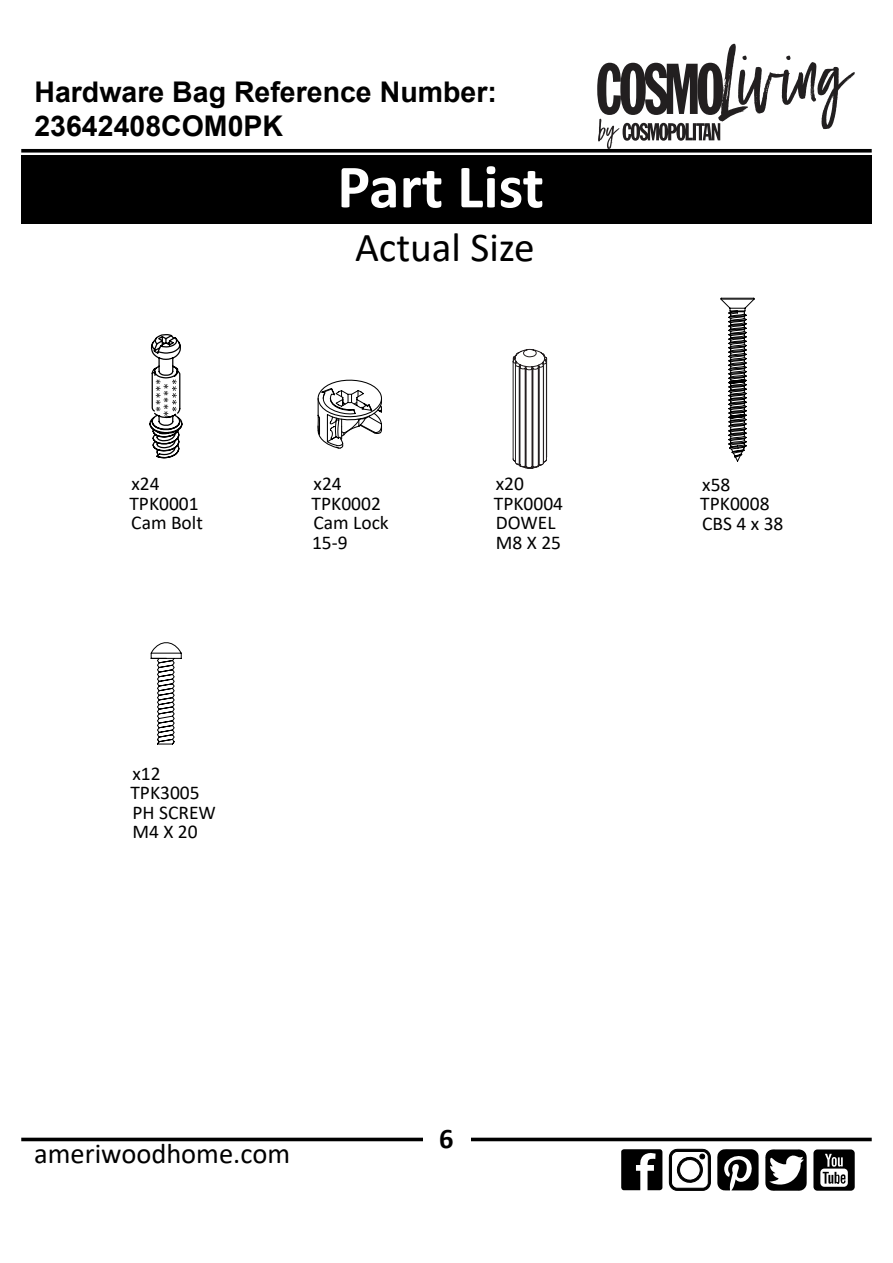
<style>
.page{position:relative;width:893px;height:1263px;background:#fff}
.page>*{position:absolute;margin:0;border:0;box-sizing:border-box;transform-origin:0 0}
.t1{font:700 61.95px "Calibri";color:#fff}
.t2{font:41.25px "Calibri";color:#000}
.t3{font:700 28.5px/34.2px "Arial";color:#000}
.t4{font:28.5px "Calibri";color:#000}
.t5{font:700 28.5px "Calibri";color:#000}
.t6{font:19.5px/19.5px "Calibri";color:#000}
</style>
<div class="page">
<svg style="left:21px;top:149px;width:851px;height:4px;background:#1b1b1b"></svg>
<hr style="left:21px;top:1138px;width:851px;height:3px;background:#000">
<div style="left:21px;top:155px;width:851px;height:68px;background:#000"></div>
<div style="left:423px;top:1127px;width:47px;height:136px;background:#fff"></div>
<svg style="left:621px;top:1149px;width:41px;height:41px"></svg>
<svg style="left:717px;top:1149px;width:42px;height:42px"></svg>
<svg style="left:765px;top:1149px;width:42px;height:42px"></svg>
<svg style="left:813px;top:1149px;width:42px;height:42px"></svg>
<svg style="left:669px;top:1149px;width:42px;height:41px"></svg>
<svg style="left:149px;top:334px;width:33px;height:124px"></svg>
<svg style="left:317px;top:379px;width:65px;height:70px"></svg>
<svg style="left:512px;top:349px;width:35px;height:120px"></svg>
<svg style="left:720px;top:297px;width:35px;height:165px"></svg>
<svg style="left:150px;top:642px;width:32px;height:103px"></svg>
<svg style="left:597px;top:44px;width:258px;height:105px"></svg>
<h3 class="t3" style="left:34px;top:75px;width:464px">Hardware Bag Reference Number:<br>23642408COM0PK</h3>
<h1 class="t1" style="left:337px;top:143px;width:206px">Part List</h1>
<h2 class="t2" style="left:355px;top:218px;width:181px">Actual Size</h2>
<p class="t6" style="left:129px;top:473px;width:75px">x24<br>TPK0001<br>Cam Bolt</p>
<p class="t6" style="left:312px;top:473px;width:79px">x24<br>TPK0002<br>Cam Lock<br>15-9</p>
<p class="t6" style="left:494px;top:473px;width:71px">x20<br>TPK0004<br>DOWEL<br>M8 X 25</p>
<p class="t6" style="left:700px;top:474px;width:85px">x58<br>TPK0008<br>CBS 4 x 38</p>
<p class="t6" style="left:130px;top:763px;width:87px">x12<br>TPK3005<br>PH SCREW<br>M4 X 20</p>
<h3 class="t4" style="left:34px;top:1133px;width:257px">ameriwoodhome.com</h3>
<h3 class="t5" style="left:439px;top:1119px;width:14px">6</h3>
</div>
